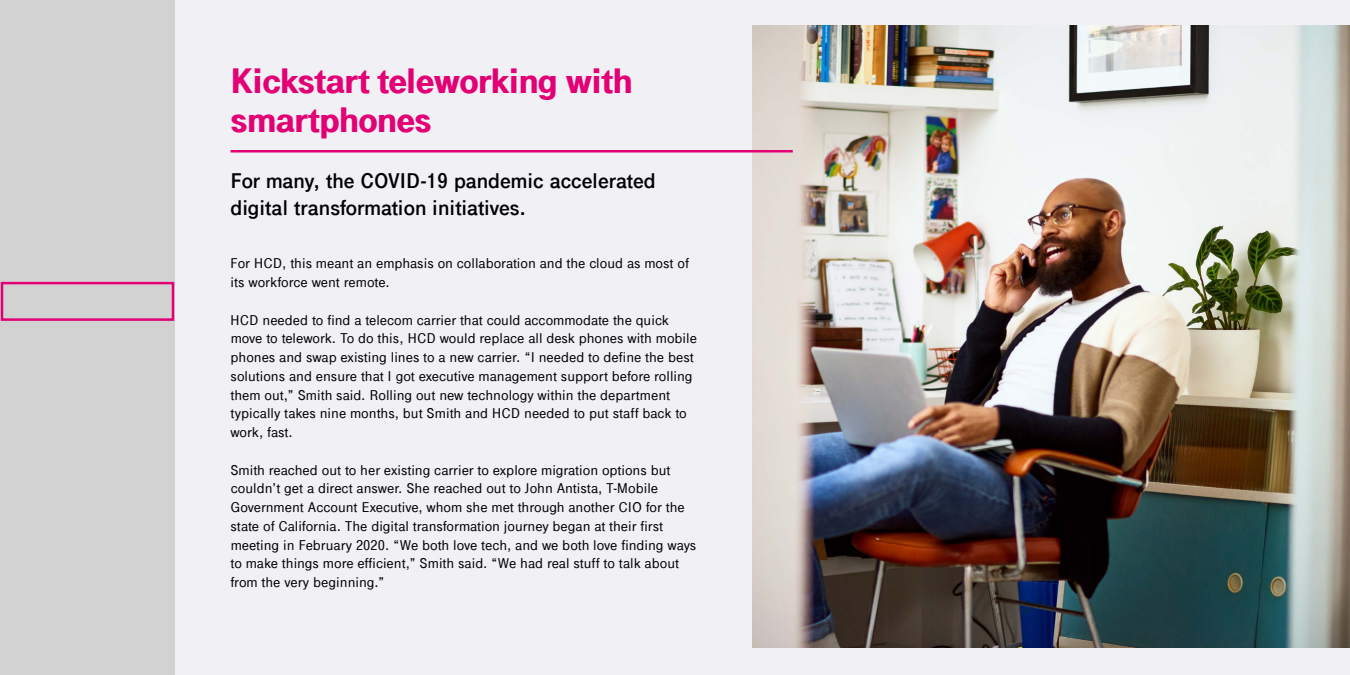
<style>
.page{position:relative;width:1350px;height:675px;background:#f0f0f5}
.page>*{position:absolute;margin:0;border:0;box-sizing:border-box;transform-origin:0 0}
.t1{font:900 37.5px/38.7px "Tele Grotesk Next";letter-spacing:-.005em;color:#e20074}
.t2{font:700 22.5px/27.5px "Tele Grotesk Next";color:#000}
.t3{font:500 15px/18.8px "Tele Grotesk Next";color:#000}
</style>
<div class="page">
<div style="left:0;top:0;width:175px;height:675px;background:#d2d2d2"></div>
<img style="left:753px;top:26px;width:597px;height:622px">
<hr style="left:231px;top:150px;width:562px;height:2px;background:#e20074">
<div style="left:1px;top:282px;width:173px;height:39px;border:2px solid #e20074"></div>
<h1 class="t1" style="left:231px;top:62px;width:403px">Kickstart teleworking with smartphones</h1>
<h2 class="t2" style="left:231px;top:167px;width:427px">For many, the COVID-19 pandemic accelerated digital transformation initiatives.</h2>
<p class="t3" style="left:230px;top:254px;width:460px">For HCD, this meant an emphasis on collaboration and the cloud as most of its workforce went remote.</p>
<p class="t3" style="left:230px;top:310px;width:468px">HCD needed to find a telecom carrier that could accommodate the quick move to telework. To do this, HCD would replace all desk phones with mobile phones and swap existing lines to a new carrier. “I needed to define the best solutions and ensure that I got executive management support before rolling them out,” Smith said. Rolling out new technology within the department typically takes nine months, but Smith and HCD needed to put staff back to work, fast.</p>
<p class="t3" style="left:230px;top:460px;width:467px">Smith reached out to her existing carrier to explore migration options but couldn’t get a direct answer. She reached out to John Antista, T-Mobile Government Account Executive, whom she met through another CIO for the state of California. The digital transformation journey began at their first meeting in February 2020. “We both love tech, and we both love finding ways to make things more efficient,” Smith said. “We had real stuff to talk about from the very beginning.”</p>
</div>
